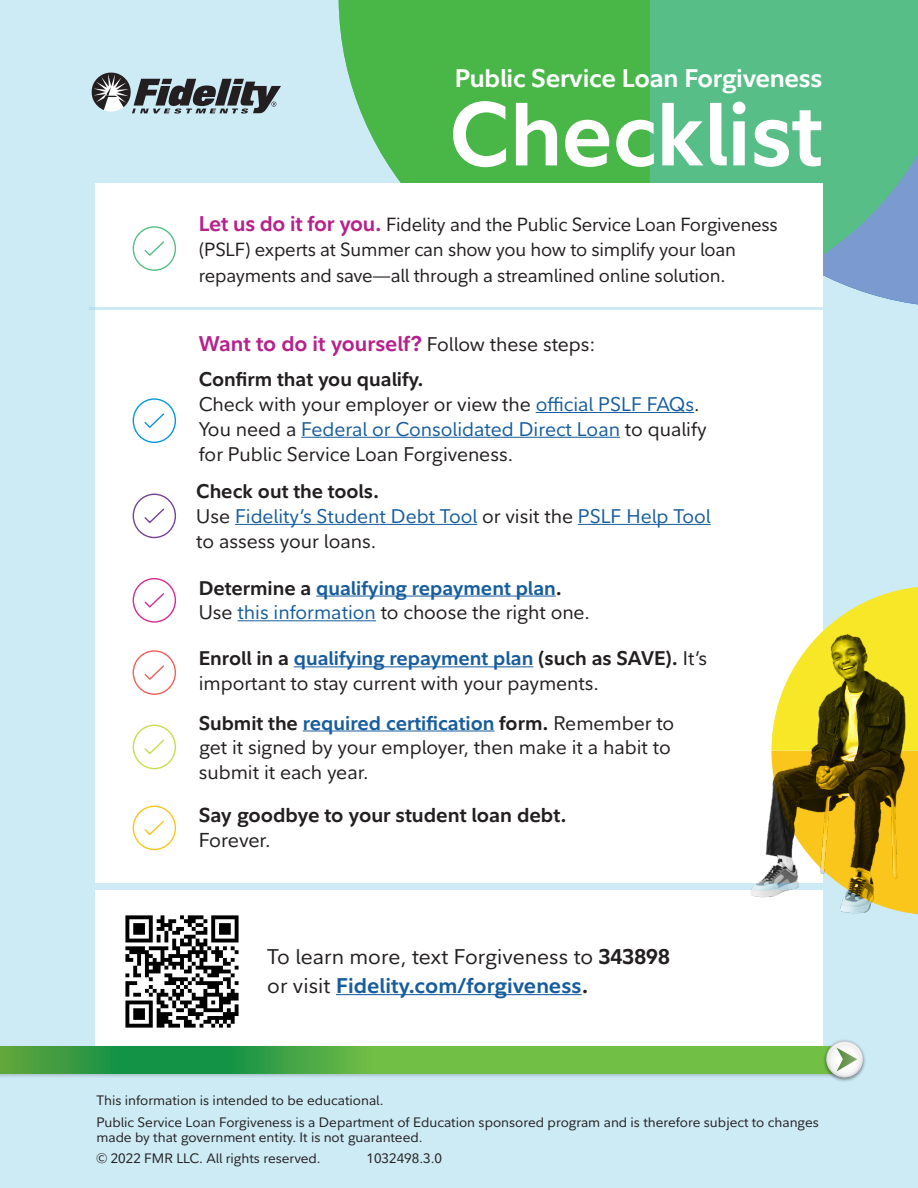
<style>
.page{position:relative;width:918px;height:1188px;background:#cdebf5}
.page>*{position:absolute;margin:0;border:0;box-sizing:border-box;transform-origin:0 0}
.t1{font:700 88.35px "Fidelity Sans";letter-spacing:-.005em;color:#fff}
.t2{font:700 25.2px "Fidelity Sans";letter-spacing:-.01em;color:#fff}
.t3{font:21px/29.4px "Fidelity Sans";letter-spacing:.005em;color:#231f20}
.t4{font:700 21px "Fidelity Sans";color:#b6218b}
.t5{font:700 19.8px "Fidelity Sans";color:#231f20}
.t6{font:19.8px "Fidelity Sans";letter-spacing:-.005em;color:#231f20}
.t7{font:19.5px/24.8px "Fidelity Sans";color:#231f20}
.t8{font:19.5px/24.8px "Fidelity Sans";color:#175d9e}
.t9{font:700 19.5px "Fidelity Sans";color:#231f20}
.t10{font:700 19.5px "Fidelity Sans";color:#175d9e}
.t11{font:18.75px/25.5px "Fidelity Sans";letter-spacing:-.01em;color:#231f20}
.t12{font:13.5px/15px "Fidelity Sans";color:#231f20}
.s1{font-weight:700;font-size:21px;color:#b6218b}
.s2{font-weight:400;font-size:19.5px;color:#231f20}
.s3{color:#175d9e}
.s4{color:#231f20}
.s5{font-weight:700}
.s6{font-weight:700;color:#175d9e}
</style>
<div class="page">
<div style="left:95px;top:890px;width:728px;height:160px;background:#fff"></div>
<svg style="left:91px;top:72px;width:190px;height:42px"></svg>
<svg style="left:650px;top:0;width:268px;height:305px;background:#5eba93"></svg>
<svg style="left:339px;top:0;width:311px;height:184px;background:#52ba53"></svg>
<div style="left:95px;top:184px;width:728px;height:699px;background:#fff"></div>
<svg style="left:827px;top:587px;width:91px;height:40px"></svg>
<img style="left:751px;top:627px;width:167px;height:288px">
<hr style="left:336px;top:994px;width:246px;height:1px;background:#175d9e">
<img style="left:125px;top:915px;width:114px;height:113px">
<img style="left:0;top:1073px;width:822px;height:4px">
<svg style="left:0;top:1046px;width:822px;height:27px;background:#55af44"></svg>
<img style="left:822px;top:1040px;width:43px;height:42px">
<svg style="left:826px;top:1041px;width:37px;height:36px"></svg>
<svg style="left:827px;top:1042px;width:35px;height:35px"></svg>
<hr style="left:536px;top:412px;width:158px;height:1px;background:#175d9e">
<hr style="left:301px;top:437px;width:319px;height:1px;background:#175d9e">
<hr style="left:316px;top:596px;width:240px;height:1px;background:#175d9e">
<hr style="left:237px;top:620px;width:139px;height:1px;background:#175d9e">
<hr style="left:294px;top:666px;width:239px;height:1px;background:#175d9e">
<svg style="left:132px;top:398px;width:45px;height:45px"></svg>
<svg style="left:132px;top:493px;width:44px;height:46px"></svg>
<svg style="left:132px;top:578px;width:45px;height:45px"></svg>
<svg style="left:132px;top:650px;width:44px;height:45px"></svg>
<svg style="left:132px;top:724px;width:44px;height:46px"></svg>
<svg style="left:132px;top:805px;width:45px;height:46px"></svg>
<hr style="left:235px;top:524px;width:242px;height:1px;background:#175d9e">
<hr style="left:578px;top:524px;width:133px;height:1px;background:#175d9e">
<hr style="left:303px;top:731px;width:191px;height:1px;background:#175d9e">
<hr style="left:89px;top:307px;width:734px;height:3px;background:#9cd8ec">
<svg style="left:132px;top:226px;width:44px;height:45px"></svg>
<p class="t2" style="left:455px;top:61px;width:369px">Public Service Loan Forgiveness</p>
<p class="t1" style="left:449px;top:76px;width:375px">Checklist</p>
<p class="t11" style="left:199px;top:211px;width:581px"><span class="s1">Let us do it for you.</span> Fidelity and the Public Service Loan Forgiveness (PSLF) experts at Summer can show you how to simplify your loan repayments and save—all through a streamlined online solution.</p>
<p class="t4" style="left:199px;top:329px;width:398px">Want to do it yourself? <span class="s2">Follow these steps:</span></p>
<p class="t9" style="left:199px;top:367px;width:226px">Confirm that you qualify.</p>
<p class="t7" style="left:199px;top:392px;width:510px">Check with your employer or view the <span class="s3">official PSLF FAQs</span>.<br>You need a <span class="s3">Federal or Consolidated Direct Loan</span> to qualify for Public Service Loan Forgiveness.</p>
<p class="t9" style="left:196px;top:479px;width:184px">Check out the tools.</p>
<p class="t8" style="left:196px;top:504px;width:516px"><span class="s4">Use</span> Fidelity’s Student Debt Tool <span class="s4">or visit the</span> PSLF Help Tool <span class="s4">to assess your loans.</span></p>
<p class="t10" style="left:199px;top:575px;width:365px"><span class="s4">Determine a</span> qualifying repayment plan<span class="s4">.</span></p>
<p class="t7" style="left:199px;top:600px;width:393px">Use <span class="s3">this information</span> to choose the right one.</p>
<p class="t7" style="left:199px;top:646px;width:510px"><span class="s5">Enroll in a</span> <span class="s6">qualifying repayment plan</span> <span class="s5">(such as SAVE).</span> It’s important to stay current with your payments.</p>
<p class="t7" style="left:199px;top:710px;width:477px"><span class="s5">Submit the</span> <span class="s6">required certification</span> <span class="s5">form.</span> Remember to get it signed by your employer, then make it a habit to submit it each year.</p>
<p class="t5" style="left:199px;top:802px;width:369px">Say goodbye to your student loan debt.</p>
<p class="t6" style="left:199px;top:827px;width:73px">Forever.</p>
<p class="t3" style="left:267px;top:942px;width:404px">To learn more, text Forgiveness to <span class="s5">343898 </span>or visit <span class="s6">Fidelity.com/forgiveness</span><span class="s5">.</span></p>
<p class="t12" style="left:96px;top:1093px;width:288px">This information is intended to be educational.</p>
<p class="t12" style="left:96px;top:1114px;width:724px">Public Service Loan Forgiveness is a Department of Education sponsored program and is therefore subject to changes made by that government entity. It is not guaranteed.</p>
<p class="t12" style="left:96px;top:1151px;width:226px">© 2022 FMR LLC. All rights reserved.</p>
<p class="t12" style="left:366px;top:1151px;width:77px">1032498.3.0</p>
</div>
